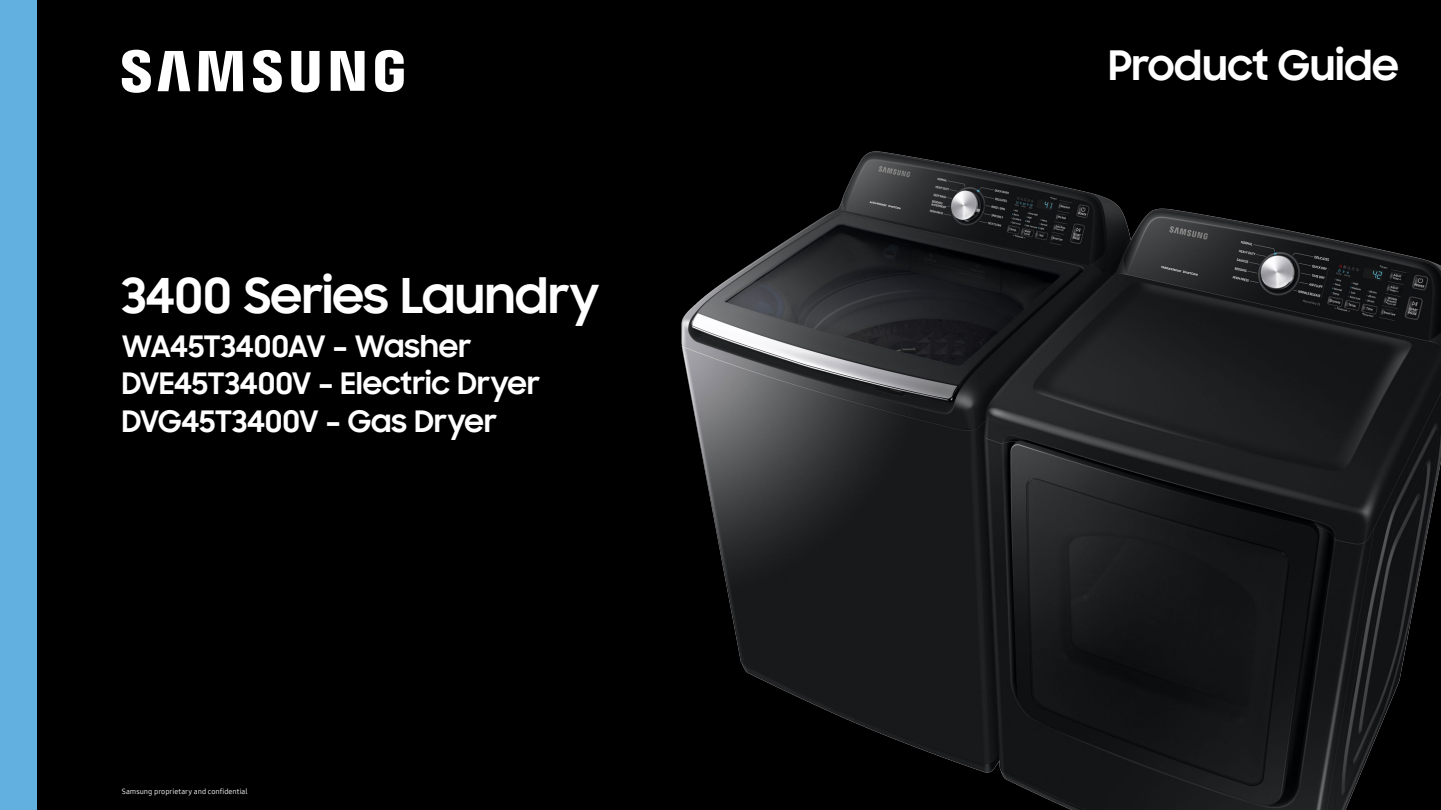
<style>
.page{position:relative;width:1441px;height:810px;background:#fff}
.page>*{position:absolute;margin:0;border:0;box-sizing:border-box;transform-origin:0 0}
.t1{font:700 48.75px "Samsung Sharp Sans";letter-spacing:-.005em;color:#fff}
.t2{font:700 41.25px "Samsung Sharp Sans";color:#fff}
.t3{font:700 30px "Samsung Sharp Sans";letter-spacing:-.015em;color:#fff}
.t4{font:7.5px "Samsung One 400";color:#fff}
</style>
<div class="page">
<div style="left:0;top:0;width:1440px;height:810px;background:#000"></div>
<svg style="left:122px;top:50px;width:282px;height:43px"></svg>
<div style="left:0;top:0;width:37px;height:810px;background:#61b0e0"></div>
<img style="left:681px;top:151px;width:759px;height:659px">
<p class="t1" style="left:122px;top:259px;width:479px">3400 Series Laundry</p>
<p class="t3" style="left:122px;top:324px;width:351px">WA45T3400AV – Washer</p>
<p class="t3" style="left:122px;top:361px;width:420px">DVE45T3400V – Electric Dryer</p>
<p class="t3" style="left:122px;top:399px;width:377px">DVG45T3400V – Gas Dryer</p>
<p class="t4" style="left:122px;top:786px;width:127px">Samsung proprietary and confidential</p>
<p class="t2" style="left:1108px;top:34px;width:292px">Product Guide</p>
</div>
